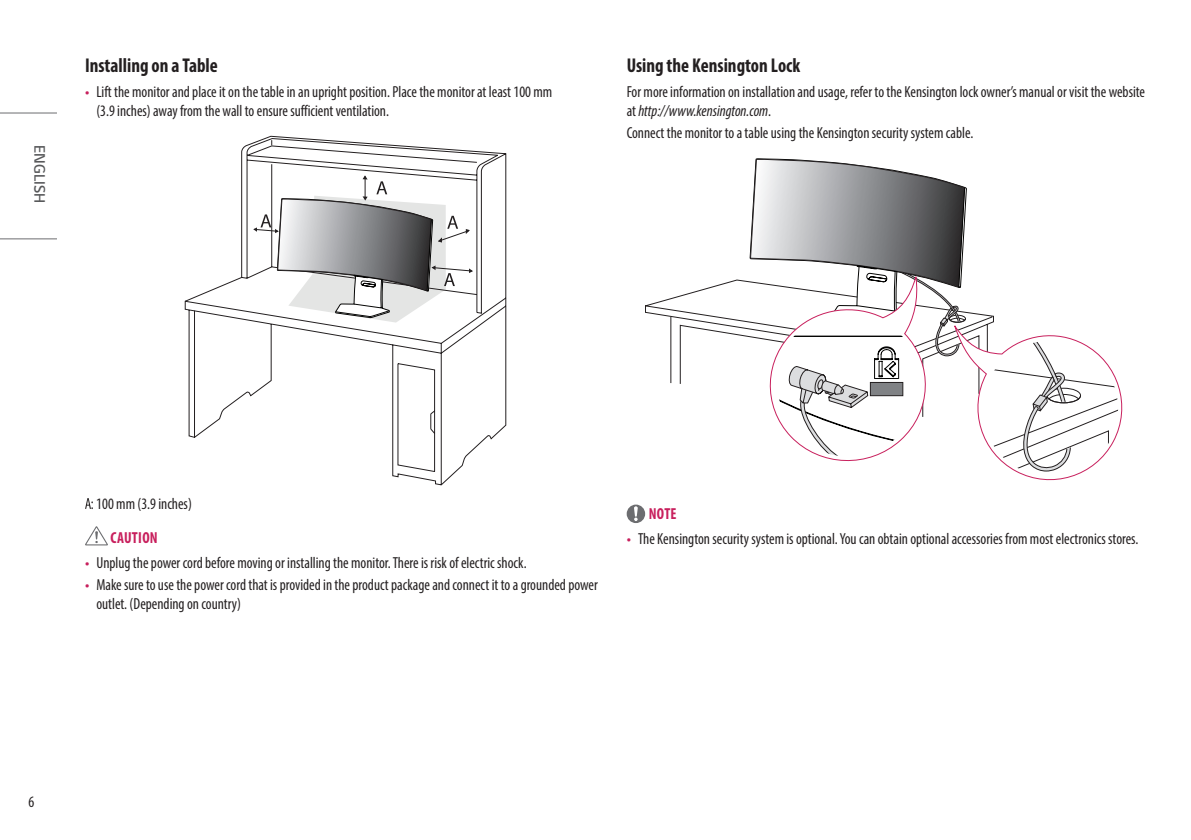
<style>
.page{position:relative;width:1191px;height:840px;background:#fff}
.page>*{position:absolute;margin:0;border:0;box-sizing:border-box;transform-origin:0 0}
.Title3{font:700 condensed 20px "Myriad Pro";color:#231f20;scale:.95 1}
.Body{font:condensed 16px/19.2px "Myriad Pro";color:#231f20;scale:.95 1}
.Warning{font:700 condensed 16px "Myriad Pro";letter-spacing:.02em;color:#c8205d;scale:.95 1}
.t1{font:300 16px "LG Smart";color:#57585a;scale:.95 1}
.s1{font-family:"LG Smart";font-stretch:normal;color:#c8205d}
.s2{font-style:italic}
</style>
<div class="page">
<hr style="left:0;top:112px;width:57px;height:1px;background:#6c6d70">
<hr style="left:0;top:238px;width:57px;height:1px;background:#6c6d70">
<svg style="left:185px;top:136px;width:321px;height:349px"></svg>
<svg style="left:253px;top:175px;width:220px;height:147px"></svg>
<svg style="left:85px;top:498px;width:6px;height:10px"></svg>
<svg style="left:85px;top:526px;width:23px;height:19px"></svg>
<svg style="left:645px;top:158px;width:478px;height:323px"></svg>
<svg style="left:626px;top:504px;width:19px;height:18px"></svg>
<p class="t1" style="left:50px;top:145px;width:62px;rotate:90deg">ENGLISH</p>
<p class="Title3" style="left:85px;top:53px;width:141px">Installing on a Table</p>
<p class="Body" style="left:96px;top:81px;width:481px;text-indent:-11px"><span class="s1">•</span> Lift the monitor and place it on the table in an upright position. Place the monitor at least 100 mm (3.9 inches) away from the wall to ensure sufficient ventilation.</p>
<p class="Title3" style="left:626px;top:53px;width:184px">Using the Kensington Lock</p>
<p class="Body" style="left:626px;top:81px;width:547px">For more information on installation and usage, refer to the Kensington lock owner’s manual or visit the website at <span class="s2">http://www.kensington.com</span>.</p>
<p class="Body" style="left:626px;top:123px;width:366px">Connect the monitor to a table using the Kensington security system cable.</p>
<p class="Body" style="left:91px;top:493px;width:108px">: 100 mm (3.9 inches)</p>
<p class="Warning" style="left:110px;top:527px;width:51px">CAUTION</p>
<p class="Body" style="left:85px;top:552px;width:466px"><span class="s1">•</span> Unplug the power cord before moving or installing the monitor. There is risk of electric shock.</p>
<p class="Body" style="left:96px;top:574px;width:529px;text-indent:-11px"><span class="s1">•</span> Make sure to use the power cord that is provided in the product package and connect it to a grounded power outlet. (Depending on country)</p>
<p class="Warning" style="left:648px;top:503px;width:31px">NOTE</p>
<p class="Body" style="left:626px;top:528px;width:540px"><span class="s1">•</span> The Kensington security system is optional. You can obtain optional accessories from most electronics stores.</p>
<p class="Body" style="left:28px;top:791px;width:8px">6</p>
</div>
